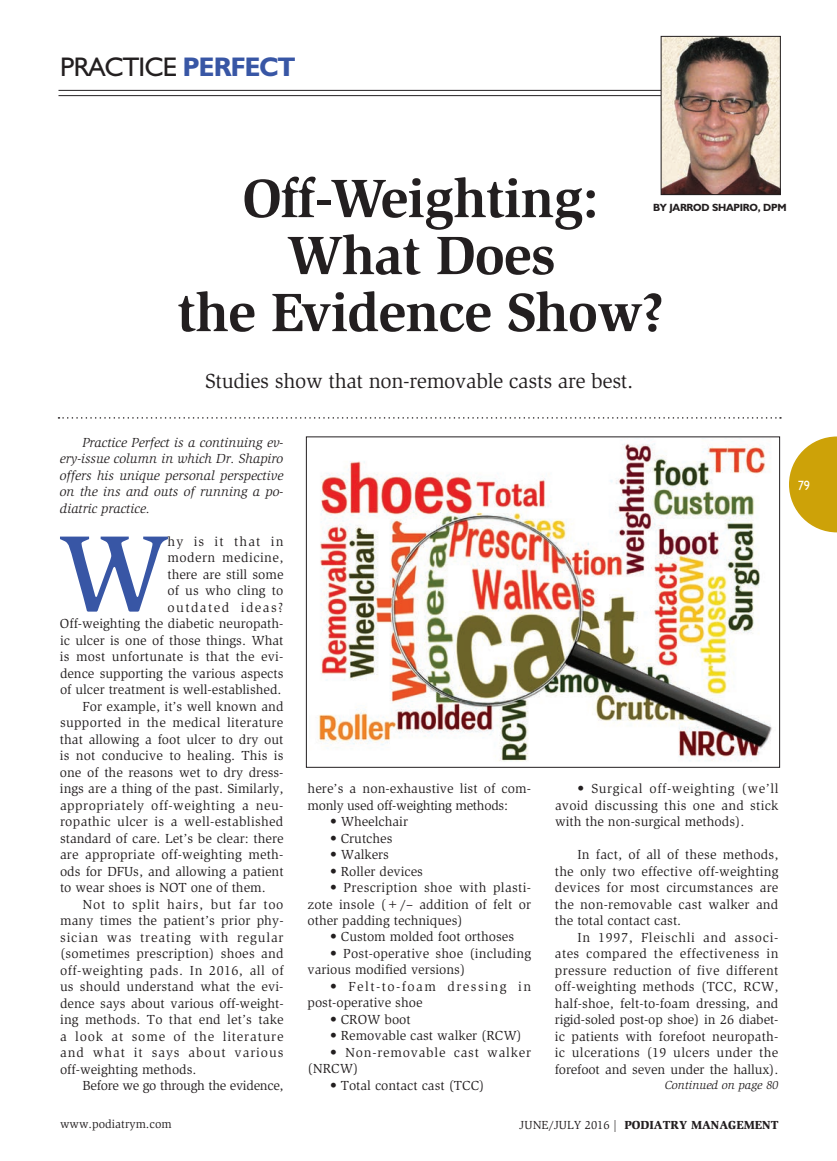
<style>
.page{position:relative;width:837px;height:1161px;background:#fff}
.page>*{position:absolute;margin:0;border:0;box-sizing:border-box;transform-origin:0 0}
.t1{font:500 112.05px "Slimbach";color:#3856a5}
.t2{font:700 55.5px/57px "Slimbach";letter-spacing:-.015em;color:#231f20;text-align:center}
.t3{font:27px "Humanist 521 BT";letter-spacing:-.025em;color:#231f20}
.t4{font:21px "Slimbach";letter-spacing:-.015em;color:#231f20}
.t5{font:13.5px/16.5px "Slimbach";color:#231f20;text-align:justify}
.t6{font:italic 13.5px/16.5px "Slimbach";color:#231f20;text-align:justify}
.t7{font:13.5px/16.5px "Slimbach";letter-spacing:-.02em;color:#231f20}
.t8{font:13.5px/16.5px "Slimbach";letter-spacing:.06em;color:#231f20}
.t9{font:13.5px "Slimbach";letter-spacing:.025em;color:#231f20}
.t10{font:13.5px/16.5px "Slimbach";letter-spacing:.105em;color:#231f20}
.t11{font:13.5px "Slimbach";letter-spacing:.035em;color:#231f20}
.t12{font:13.5px "Slimbach";letter-spacing:.03em;color:#231f20}
.t13{font:13.5px "Slimbach";letter-spacing:.045em;color:#231f20}
.t14{font:13.5px "Slimbach";letter-spacing:.07em;color:#231f20}
.t15{font:13.5px "Slimbach";letter-spacing:.085em;color:#231f20}
.t16{font:13.5px "Humanist 521 BT";color:#fff;scale:.9 1}
.t17{font:900 12px "Slimbach";color:#231f20}
.t18{font:12px "Slimbach";color:#231f20}
.t19{font:italic 12px "Slimbach";color:#231f20}
.t20{font:700 10.5px "Humanist 521 BT";letter-spacing:-.02em;color:#231f20}
.s1{font-weight:700;color:#3856a5}
.s2{font-weight:400}
</style>
<div class="page">
<svg style="left:789px;top:436px;width:48px;height:96px"></svg>
<svg style="left:58px;top:417px;width:723px;height:2px"></svg>
<hr style="left:58px;top:90px;width:722px;height:1px;background:#231f20">
<hr style="left:58px;top:95px;width:722px;height:1px;background:#231f20">
<img style="left:663px;top:38px;width:116px;height:155px">
<div style="left:661px;top:36px;width:120px;height:159px;border:1px solid #231f20"></div>
<img style="left:318px;top:438px;width:454px;height:324px">
<div style="left:306px;top:436px;width:474px;height:332px;border:1px solid #231f20"></div>
<h3 class="t3" style="left:60px;top:50px;width:237px">PRACTICE <span class="s1">PERFECT</span></h3>
<h2 class="t2" style="left:243px;top:170px;width:358px">Off-Weighting:</h2>
<p class="t20" style="left:653px;top:201px;width:135px">BY JARROD SHAPIRO, DPM</p>
<h2 class="t2" style="left:177px;top:227px;width:488px">What Does<br>the Evidence Show?</h2>
<h3 class="t4" style="left:205px;top:369px;width:430px">Studies show that non-removable casts are best.</h3>
<p class="t6" style="left:60px;top:434px;width:225px;text-indent:23px">Practice Perfect is a continuing ev&shy;ery-issue column in which Dr. Shapiro offers his unique personal perspective on the ins and outs of running a po&shy;diatric practice.</p>
<h1 class="t1" style="left:57px;top:507px;width:113px">W</h1>
<p class="t15" style="left:168px;top:533px;width:117px">hy is it that in</p>
<p class="t11" style="left:168px;top:550px;width:117px">modern medicine,</p>
<p class="t5" style="left:168px;top:566px;width:117px">there are still some</p>
<p class="t5" style="left:168px;top:582px;width:117px">of us who cling to</p>
<p class="t10" style="left:168px;top:599px;width:117px">outdated ideas?</p>
<p class="t5" style="left:60px;top:615px;width:225px">Off-weighting the diabetic neuropath-</p>
<p class="t5" style="left:60px;top:632px;width:225px">ic ulcer is one of those things. What</p>
<p class="t5" style="left:60px;top:648px;width:225px">is most unfortunate is that the evi-</p>
<p class="t5" style="left:60px;top:665px;width:225px">dence supporting the various aspects</p>
<p class="t5" style="left:60px;top:681px;width:223px">of ulcer treatment is well-established.</p>
<p class="t5" style="left:83px;top:698px;width:202px">For example, it’s well known and</p>
<p class="t9" style="left:60px;top:715px;width:225px">supported in the medical literature</p>
<p class="t5" style="left:60px;top:731px;width:225px">that allowing a foot ulcer to dry out</p>
<p class="t5" style="left:60px;top:747px;width:225px">is not conducive to healing. This is</p>
<p class="t5" style="left:60px;top:764px;width:225px">one of the reasons wet to dry dress-</p>
<p class="t5" style="left:60px;top:780px;width:225px">ings are a thing of the past. Similarly,</p>
<p class="t11" style="left:60px;top:797px;width:225px">appropriately off-weighting a neu-</p>
<p class="t9" style="left:60px;top:814px;width:225px">ropathic ulcer is a well-established</p>
<p class="t5" style="left:60px;top:830px;width:225px">standard of care. Let’s be clear: there</p>
<p class="t5" style="left:60px;top:846px;width:225px">are appropriate off-weighting meth-</p>
<p class="t5" style="left:60px;top:863px;width:225px">ods for DFUs, and allowing a patient</p>
<p class="t5" style="left:60px;top:879px;width:207px">to wear shoes is NOT one of them.</p>
<p class="t13" style="left:83px;top:896px;width:202px">Not to split hairs, but far too</p>
<p class="t5" style="left:60px;top:912px;width:225px">many times the patient’s prior phy-</p>
<p class="t8" style="left:60px;top:929px;width:225px">sician was treating with regular</p>
<p class="t5" style="left:60px;top:945px;width:225px">(sometimes prescription) shoes and</p>
<p class="t12" style="left:60px;top:962px;width:225px">off-weighting pads. In 2016, all of</p>
<p class="t5" style="left:60px;top:978px;width:225px">us should understand what the evi-</p>
<p class="t5" style="left:60px;top:995px;width:225px">dence says about various off-weight-</p>
<p class="t5" style="left:60px;top:1011px;width:225px">ing methods. To that end let’s take</p>
<p class="t8" style="left:60px;top:1028px;width:225px">a look at some of the literature</p>
<p class="t14" style="left:60px;top:1045px;width:225px">and what it says about various</p>
<p class="t5" style="left:60px;top:1061px;width:138px">off-weighting methods.</p>
<p class="t7" style="left:83px;top:1077px;width:203px">Before we go through the evidence,</p>
<p class="t7" style="left:308px;top:780px;width:225px">here’s a non-exhaustive list of com&shy;monly used off-weighting methods:</p>
<p class="t5" style="left:330px;top:813px;width:79px">• Wheelchair</p>
<p class="t5" style="left:330px;top:830px;width:64px">• Crutches</p>
<p class="t5" style="left:330px;top:846px;width:60px">• Walkers</p>
<p class="t5" style="left:330px;top:863px;width:94px">• Roller devices</p>
<p class="t5" style="left:308px;top:879px;width:225px;text-indent:23px">• Prescription shoe with plasti&shy;zote insole (+/– addition of felt or other padding techniques)</p>
<p class="t5" style="left:330px;top:929px;width:186px">• Custom molded foot orthoses</p>
<p class="t5" style="left:308px;top:945px;width:225px;text-indent:23px">• Post-operative shoe (including various modified versions)</p>
<p class="t10" style="left:308px;top:978px;width:225px;text-indent:23px">• Felt-to-foam dressing in post-operative shoe</p>
<p class="t5" style="left:330px;top:1011px;width:82px">• CROW boot</p>
<p class="t5" style="left:330px;top:1028px;width:193px">• Removable cast walker (RCW)</p>
<p class="t8" style="left:308px;top:1044px;width:225px;text-indent:23px">• Non-removable cast walker (NRCW)</p>
<p class="t5" style="left:330px;top:1077px;width:156px">• Total contact cast (TCC)</p>
<p class="t5" style="left:555px;top:780px;width:225px;text-indent:23px">• Surgical off-weighting (we’ll avoid discussing this one and stick with the non-surgical methods).</p>
<p class="t5" style="left:555px;top:846px;width:225px;text-indent:23px">In fact, of all of these methods, the only two effective off-weighting devices for most circumstances are the non-removable cast walker and the total contact cast.</p>
<p class="t5" style="left:555px;top:929px;width:225px;text-indent:23px">In 1997, Fleischli and associ&shy;ates compared the effectiveness in pressure reduction of five different off-weighting methods (TCC, RCW, half-shoe, felt-to-foam dressing, and rigid-soled post-op shoe) in 26 diabet&shy;ic patients with forefoot neuropath&shy;ic ulcerations (19 ulcers under the forefoot and seven under the hallux).</p>
<p class="t19" style="left:665px;top:1078px;width:115px">Continued on page 80</p>
<p class="t18" style="left:60px;top:1117px;width:113px">www.podiatrym.com</p>
<p class="t17" style="left:520px;top:1117px;width:260px"><span class="s2">JUNE/JULY 2016 |</span> PODIATRY MANAGEMENT</p>
<p class="t16" style="left:798px;top:477px;width:15px">79</p>
</div>
